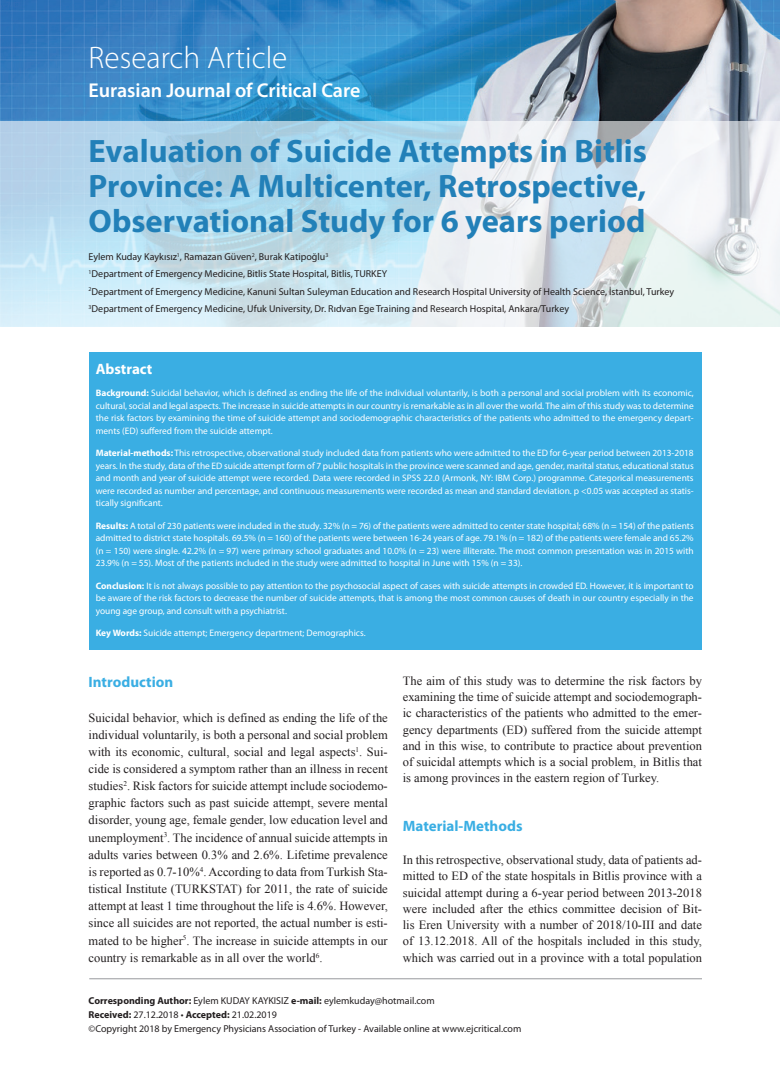
<style>
.page{position:relative;width:780px;height:1088px;background:#fff}
.page>*{position:absolute;margin:0;border:0;box-sizing:border-box;transform-origin:0 0}
.t1{font:700 32.5px "Myriad Pro";color:#2280b8}
.t2{font:300 31.25px "Myriad Pro";color:#fff}
.t3{font:600 20px "Myriad Pro";color:#fff}
.t4{font:700 15px "Myriad Pro";color:#3aaee3}
.t5{font:700 15px "Myriad Pro";color:#fff}
.t6{font:12.5px/17.1px "Times New Roman";color:#231f20;text-align:justify}
.t7{font:10px "Myriad Pro";color:#231f20}
.t8{font:9.38px/12.5px "Myriad Pro";color:#fff;text-align:justify}
.s1{font-weight:700}
</style>
<div class="page">
<img style="left:0;top:0;width:780px;height:121px">
<hr style="left:89px;top:978px;width:613px;height:1px;background:#acadb1">
<div style="left:89px;top:352px;width:612px;height:298px;background:#3aaee3"></div>
<svg style="left:0;top:121px;width:780px;height:206px"></svg>
<p class="t2" style="left:89px;top:40px;width:200px">Research Article</p>
<p class="t3" style="left:89px;top:78px;width:273px">Eurasian Journal of Critical Care</p>
<p class="t1" style="left:89px;top:130px;width:559px">Evaluation of Suicide Attempts in Bitlis</p>
<p class="t1" style="left:89px;top:165px;width:559px">Province: A Multicenter, Retrospective,</p>
<p class="t1" style="left:89px;top:200px;width:558px">Observational Study for 6 years period</p>
<p class="t7" style="left:89px;top:251px;width:241px">Eylem Kuday Kaykısız<sup>1</sup>, Ramazan Güven<sup>2</sup>, Burak Katipoğlu<sup>3</sup></p>
<p class="t7" style="left:89px;top:268px;width:300px"><sup>1</sup>Department of Emergency Medicine, Bitlis State Hospital, Bitlis, TURKEY</p>
<p class="t7" style="left:89px;top:285px;width:587px"><sup>2</sup>Department of Emergency Medicine, Kanuni Sultan Suleyman Education and Research Hospital University of Health Science, İstanbul, Turkey</p>
<p class="t7" style="left:89px;top:302px;width:482px"><sup>3</sup>Department of Emergency Medicine, Ufuk University, Dr. Rıdvan Ege Training and Research Hospital, Ankara/Turkey</p>
<p class="t5" style="left:96px;top:359px;width:58px">Abstract</p>
<p class="t8" style="left:96px;top:386px;width:599px"><span class="s1">Background:</span> Suicidal behavior, which is defined as ending the life of the individual voluntarily, is both a personal and social problem with its economic, cultural, social and legal aspects. The increase in suicide attempts in our country is remarkable as in all over the world. The aim of this study was to determine the risk factors by examining the time of suicide attempt and sociodemographic characteristics of the patients who admitted to the emergency depart&shy;ments (ED) suffered from the suicide attempt.</p>
<p class="t8" style="left:96px;top:446px;width:599px"><span class="s1">Material-methods:</span> This retrospective, observational study included data from patients who were admitted to the ED for 6-year period between 2013-2018 years. In the study, data of the ED suicide attempt form of 7 public hospitals in the province were scanned and age, gender, marital status, educational status and month and year of suicide attempt were recorded. Data were recorded in SPSS 22.0 (Armonk, NY: IBM Corp.) programme. Categorical measurements were recorded as number and percentage, and continuous measurements were recorded as mean and standard deviation. p &lt;0.05 was accepted as statis&shy;tically significant.</p>
<p class="t8" style="left:96px;top:519px;width:599px"><span class="s1">Results:</span> A total of 230 patients were included in the study. 32% (n = 76) of the patients were admitted to center state hospital; 68% (n = 154) of the patients admitted to district state hospitals. 69.5% (n = 160) of the patients were between 16-24 years of age. 79.1% (n = 182) of the patients were female and 65.2% (n = 150) were single. 42.2% (n = 97) were primary school graduates and 10.0% (n = 23) were illiterate. The most common presentation was in 2015 with 23.9% (n = 55). Most of the patients included in the study were admitted to hospital in June with 15% (n = 33).</p>
<p class="t8" style="left:96px;top:579px;width:599px"><span class="s1">Conclusion:</span> It is not always possible to pay attention to the psychosocial aspect of cases with suicide attempts in crowded ED. However, it is important to be aware of the risk factors to decrease the number of suicide attempts, that is among the most common causes of death in our country especially in the young age group, and consult with a psychiatrist.</p>
<p class="t8" style="left:96px;top:626px;width:271px"><span class="s1">Key Words:</span> Suicide attempt; Emergency department; Demographics.</p>
<p class="t6" style="left:403px;top:672px;width:301px;line-height:16.2px">The aim of this study was to determine the risk factors by examining the time of suicide attempt and sociodemograph&shy;ic characteristics of the patients who admitted to the emer&shy;gency departments (ED) suffered from the suicide attempt and in this wise, to contribute to practice about prevention of suicidal attempts which is a social problem, in Bitlis that is among provinces in the eastern region of Turkey.</p>
<p class="t4" style="left:403px;top:816px;width:121px">Material-Methods</p>
<p class="t6" style="left:403px;top:851px;width:301px;line-height:16.2px">In this retrospective, observational study, data of patients ad&shy;mitted to ED of the state hospitals in Bitlis province with a suicidal attempt during a 6-year period between 2013-2018 were included after the ethics committee decision of Bit&shy;lis Eren University with a number of 2018/10-III and date of 13.12.2018. All of the hospitals included in this study, which was carried out in a province with a total population</p>
<p class="t7" style="left:89px;top:995px;width:347px"><span class="s1">Corresponding Author:</span> Eylem KUDAY KAYKISIZ <span class="s1">e-mail:</span> eylemkuday@hotmail.com</p>
<p class="t7" style="left:89px;top:1008px;width:190px"><span class="s1">Received:</span> 27.12.2018 • <span class="s1">Accepted:</span> 21.02.2019</p>
<p class="t7" style="left:89px;top:1022px;width:434px">©Copyright 2018 by Emergency Physicians Association of Turkey - Available online at www.ejcritical.com</p>
<p class="t4" style="left:89px;top:672px;width:86px">Introduction</p>
<p class="t6" style="left:89px;top:708px;width:301px">Suicidal behavior, which is defined as ending the life of the individual voluntarily, is both a personal and social problem with its economic, cultural, social and legal aspects<sup>1</sup>. Sui&shy;cide is considered a symptom rather than an illness in recent studies<sup>2</sup>. Risk factors for suicide attempt include sociodemo&shy;graphic factors such as past suicide attempt, severe mental disorder, young age, female gender, low education level and unemployment<sup>3</sup>. The incidence of annual suicide attempts in adults varies between 0.3% and 2.6%. Lifetime prevalence is reported as 0.7-10%<sup>4</sup>. According to data from Turkish Sta&shy;tistical Institute (TURKSTAT) for 2011, the rate of suicide attempt at least 1 time throughout the life is 4.6%. However, since all suicides are not reported, the actual number is esti&shy;mated to be higher<sup>5</sup>. The increase in suicide attempts in our country is remarkable as in all over the world<sup>6</sup>.</p>
</div>
